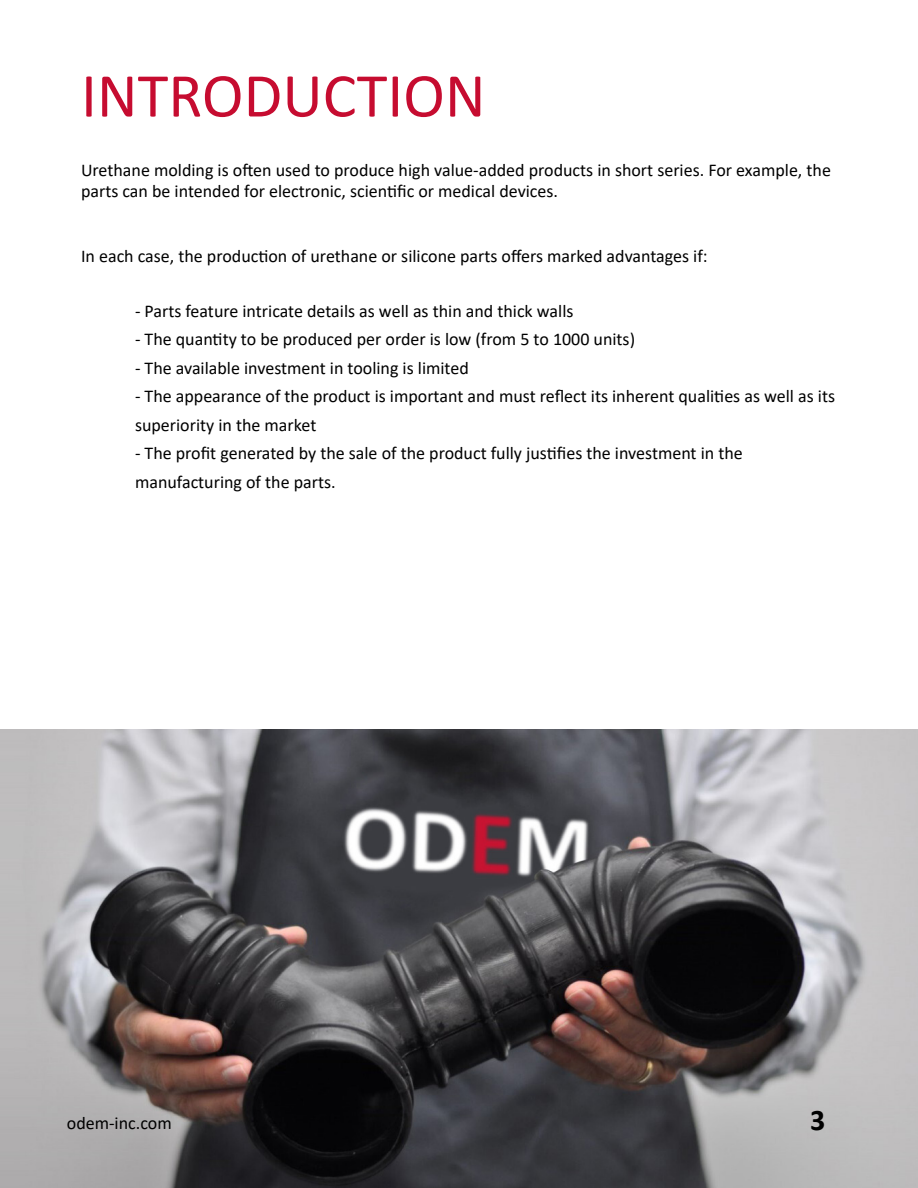
<style>
.page{position:relative;width:918px;height:1188px;background:#fff}
.page>*{position:absolute;margin:0;border:0;box-sizing:border-box;transform-origin:0 0}
.t1{font:63px "Calibri";color:#c60c30}
.t2{font:700 30px "Calibri";color:#000}
.t3{font:18px/28.5px "Calibri";color:#000}
</style>
<div class="page">
<img style="left:0;top:729px;width:918px;height:459px">
<p class="t1" style="left:81px;top:52px;width:406px">INTRODUCTION</p>
<p class="t3" style="left:81px;top:158px;width:751px;line-height:21.6px">Urethane molding is often used to produce high value-added products in short series. For example, the parts can be intended for electronic, scientific or medical devices.</p>
<p class="t3" style="left:81px;top:241px;width:628px">In each case, the production of urethane or silicone parts offers marked advantages if:</p>
<p class="t3" style="left:135px;top:296px;width:440px">- Parts feature intricate details as well as thin and thick walls</p>
<p class="t3" style="left:135px;top:325px;width:502px">- The quantity to be produced per order is low (from 5 to 1000 units)</p>
<p class="t3" style="left:135px;top:353px;width:335px">- The available investment in tooling is limited</p>
<p class="t3" style="left:135px;top:382px;width:702px">- The appearance of the product is important and must reflect its inherent qualities as well as its superiority in the market</p>
<p class="t3" style="left:135px;top:439px;width:609px">- The profit generated by the sale of the product fully justifies the investment in the manufacturing of the parts.</p>
<p class="t3" style="left:67px;top:1108px;width:106px">odem-inc.com</p>
<p class="t2" style="left:810px;top:1098px;width:17px">3</p>
</div>
